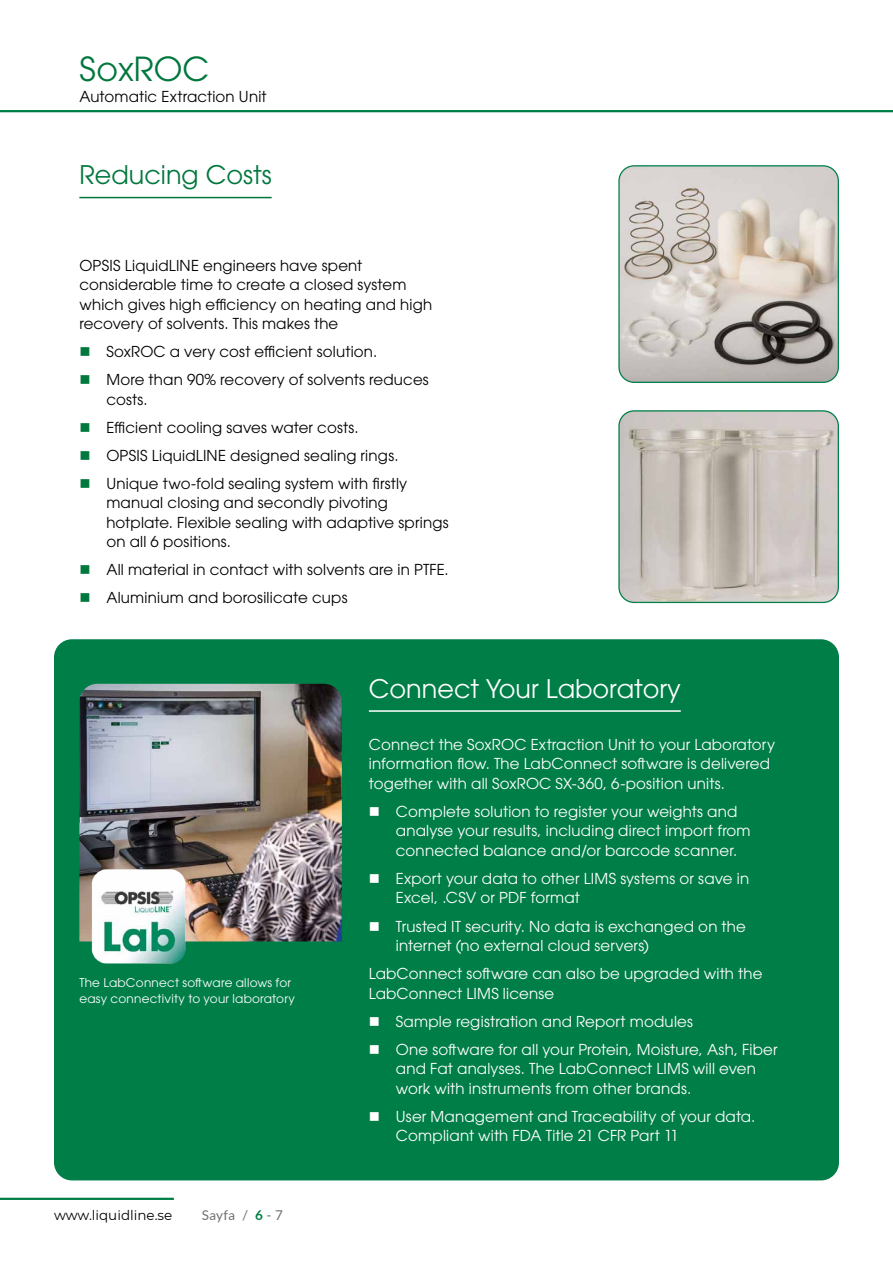
<style>
.page{position:relative;width:893px;height:1263px;background:#fff}
.page>*{position:absolute;margin:0;border:0;box-sizing:border-box;transform-origin:0 0}
.t1{font:33px "ITC Avant Garde Pro";color:#00773d}
.t2{font:25.5px "ITC Avant Garde Pro";color:#fff}
.t3{font:25.5px "ITC Avant Garde Pro";color:#00773d}
.t4{font:15px/19.5px "ITC Avant Garde Pro";letter-spacing:.01em;color:#fff}
.t5{font:15px/19.5px "ITC Avant Garde Pro";letter-spacing:.015em;color:#000}
.t6{font:13.5px "Montserrat";color:#000}
.t7{font:13.5px "Lato";letter-spacing:.02em;color:#706f6f}
.t8{font:12px/16.5px "ITC Avant Garde Pro";letter-spacing:.02em;color:#fff}
.s1{font-weight:700;color:#007e48}
</style>
<div class="page">
<hr style="left:0;top:110px;width:893px;height:2px;background:#007e48">
<hr style="left:0;top:1198px;width:174px;height:2px;background:#007e48">
<div style="left:54px;top:639px;width:785px;height:541px;background:#007e48;border-radius:18px"></div>
<hr style="left:79px;top:197px;width:193px;height:1px;background:#00773d">
<hr style="left:369px;top:710px;width:312px;height:2px;background:#fff">
<img style="left:79px;top:684px;width:263px;height:257px">
<img style="left:89px;top:868px;width:100px;height:96px">
<img style="left:620px;top:166px;width:218px;height:216px">
<div style="left:618px;top:165px;width:221px;height:218px;border:1px solid #007e48;border-radius:15px"></div>
<img style="left:620px;top:412px;width:218px;height:190px">
<div style="left:618px;top:410px;width:221px;height:193px;border:1px solid #007e48;border-radius:15px"></div>
<h1 class="t1" style="left:79px;top:48px;width:132px">SoxROC</h1>
<p class="t5" style="left:79px;top:87px;width:189px">Automatic Extraction Unit</p>
<h2 class="t3" style="left:79px;top:159px;width:194px">Reducing Costs</h2>
<p class="t5" style="left:79px;top:255px;width:354px">OPSIS LiquidLINE engineers have spent considerable time to create a closed system which gives high efficiency on heating and high recovery of solvents. This makes the</p>
<p class="t5" style="left:106px;top:337px;width:324px;line-height:28px">SoxROC a very cost efficient solution.<br>More than 90% recovery of solvents reduces</p>
<p class="t5" style="left:106px;top:385px;width:302px;line-height:28px">costs.<br>Efficient cooling saves water costs.<br>OPSIS LiquidLINE designed sealing rings.<br>Unique two-fold sealing system with firstly</p>
<p class="t5" style="left:106px;top:493px;width:344px">manual closing and secondly pivoting hotplate. Flexible sealing with adaptive springs on all 6 positions.</p>
<p class="t5" style="left:106px;top:555px;width:344px;line-height:28px">All material in contact with solvents are in PTFE.<br>Aluminium and borosilicate cups</p>
<p class="t8" style="left:79px;top:974px;width:217px">The LabConnect software allows for easy connectivity to your laboratory</p>
<p class="t6" style="left:54px;top:1206px;width:120px">www.liquidline.se</p>
<p class="t7" style="left:202px;top:1206px;width:82px">Sayfa / <span class="s1">6</span> - 7</p>
<h2 class="t2" style="left:369px;top:672px;width:313px">Connect Your Laboratory</h2>
<p class="t4" style="left:369px;top:734px;width:408px">Connect the SoxROC Extraction Unit to your Laboratory information flow. The LabConnect software is delivered together with all SoxROC SX-360, 6-position units.</p>
<p class="t4" style="left:396px;top:801px;width:356px">Complete solution to register your weights and analyse your results, including direct import from connected balance and/or barcode scanner.</p>
<p class="t4" style="left:396px;top:868px;width:355px">Export your data to other LIMS systems or save in<br>Excel, .CSV or PDF format</p>
<p class="t4" style="left:396px;top:916px;width:352px">Trusted IT security. No data is exchanged on the internet (no external cloud servers)</p>
<p class="t4" style="left:369px;top:963px;width:395px">LabConnect software can also be upgraded with the<br>LabConnect LIMS license</p>
<p class="t4" style="left:396px;top:1007px;width:383px;line-height:28px">Sample registration and Report modules<br>One software for all your Protein, Moisture, Ash, Fiber</p>
<p class="t4" style="left:396px;top:1058px;width:362px">and Fat analyses. The LabConnect LIMS will even work with instruments from other brands.</p>
<p class="t4" style="left:396px;top:1106px;width:361px">User Management and Traceability of your data.<br>Compliant with FDA Title 21 CFR Part 11</p>
</div>
